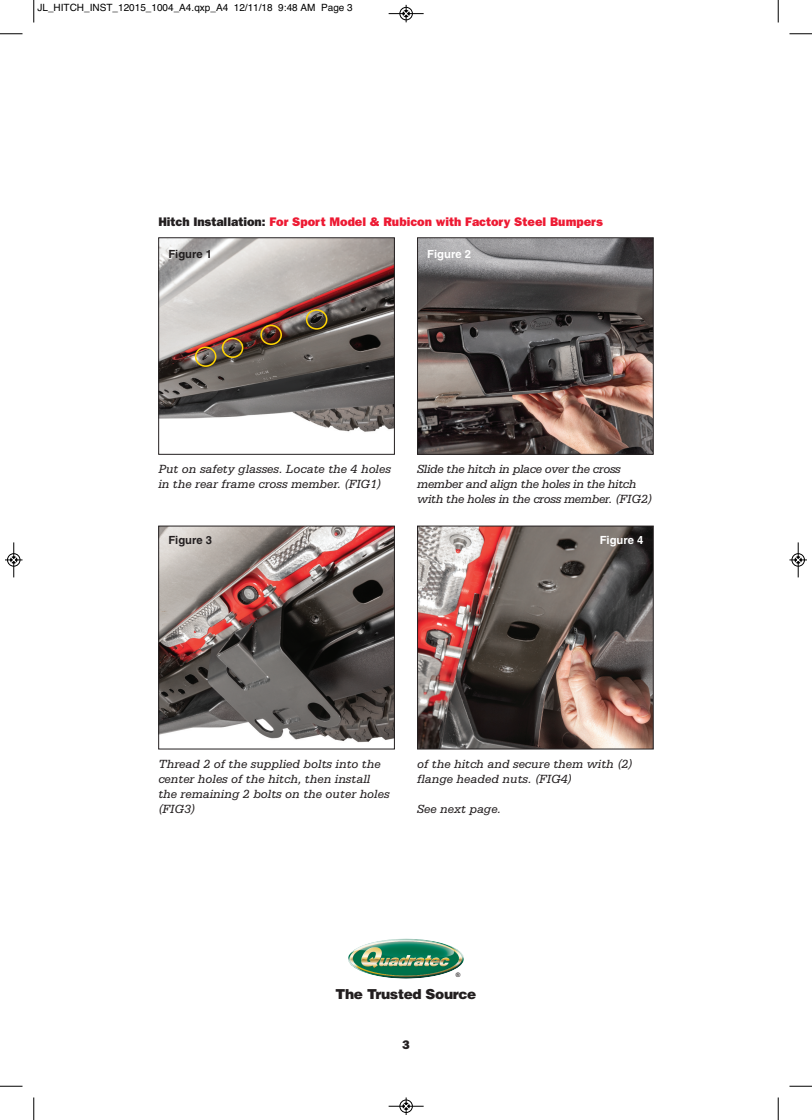
<style>
.page{position:relative;width:812px;height:1120px;background:#fff}
.page>*{position:absolute;margin:0;border:0;box-sizing:border-box;transform-origin:0 0}
.t1{font:900 13.75px "Helvetica";letter-spacing:-.025em;color:#231f20}
.t2{font:italic 12.5px/15px "Serifa LT";color:#231f20}
.t3{font:italic 12.5px/15px "Serifa LT";letter-spacing:-.025em;color:#231f20}
.t4{font:800 12.5px "New Franklin Gothic";color:#ed1a33}
.t5{font:800 12.5px "New Franklin Gothic";color:#231f20}
.t6{font:700 condensed 11.25px "Helvetica";color:#231f20}
.t7{font:700 condensed 11.25px "Helvetica";color:#fff}
.t8{font:10px "Helvetica";color:#000}
.t9{font:700 6.25px "Arial";color:#231f20}
.s1{color:#231f20}
</style>
<div class="page">
<img style="left:348px;top:939px;width:116px;height:40px">
<img style="left:160px;top:239px;width:233px;height:193px">
<div style="left:158px;top:237px;width:237px;height:218px;border:1px solid #231f20"></div>
<img style="left:419px;top:239px;width:232px;height:214px">
<div style="left:417px;top:237px;width:236px;height:218px;border:1px solid #231f20"></div>
<img style="left:160px;top:528px;width:233px;height:215px">
<div style="left:158px;top:526px;width:237px;height:223px;border:1px solid #231f20"></div>
<img style="left:419px;top:528px;width:232px;height:219px">
<div style="left:417px;top:526px;width:236px;height:223px;border:1px solid #231f20"></div>
<svg style="left:195px;top:347px;width:21px;height:20px"></svg>
<svg style="left:222px;top:338px;width:21px;height:20px"></svg>
<svg style="left:260px;top:325px;width:22px;height:20px"></svg>
<svg style="left:306px;top:309px;width:21px;height:21px"></svg>
<svg style="left:33px;top:0;width:2px;height:23px"></svg>
<svg style="left:0;top:33px;width:22px;height:2px"></svg>
<svg style="left:777px;top:0;width:2px;height:23px"></svg>
<svg style="left:789px;top:33px;width:23px;height:2px"></svg>
<svg style="left:33px;top:1097px;width:2px;height:23px"></svg>
<svg style="left:0;top:1086px;width:22px;height:1px"></svg>
<svg style="left:777px;top:1097px;width:2px;height:23px"></svg>
<svg style="left:789px;top:1086px;width:23px;height:1px"></svg>
<div style="left:399px;top:7px;width:14px;height:13px;border:1px solid #fff;border-radius:50%"></div>
<hr style="left:388px;top:13px;width:35px;height:1px;background:#000">
<div style="left:400px;top:7px;width:12px;height:13px;border:1px solid #000;border-radius:50%"></div>
<svg style="left:403px;top:5px;width:6px;height:17px"></svg>
<div style="left:399px;top:1099px;width:14px;height:14px;border:1px solid #fff;border-radius:50%"></div>
<hr style="left:388px;top:1106px;width:35px;height:1px;background:#000">
<div style="left:400px;top:1100px;width:12px;height:13px;border:1px solid #000;border-radius:50%"></div>
<svg style="left:403px;top:1097px;width:6px;height:18px"></svg>
<div style="left:7px;top:553px;width:13px;height:14px;border:1px solid #fff;border-radius:50%"></div>
<hr style="left:14px;top:542px;width:1px;height:35px;background:#000">
<div style="left:7px;top:553px;width:13px;height:13px;border:1px solid #000;border-radius:50%"></div>
<svg style="left:5px;top:557px;width:17px;height:6px"></svg>
<div style="left:791px;top:553px;width:13px;height:14px;border:1px solid #fff;border-radius:50%"></div>
<hr style="left:798px;top:542px;width:1px;height:35px;background:#000">
<div style="left:791px;top:553px;width:13px;height:13px;border:1px solid #000;border-radius:50%"></div>
<svg style="left:789px;top:557px;width:18px;height:6px"></svg>
<p class="t8" style="left:38px;top:2px;width:317px">JL_HITCH_INST_12015_1004_A4.qxp_A4 12/11/18 9:48 AM Page 3</p>
<p class="t4" style="left:158px;top:215px;width:446px"><span class="s1">Hitch Installation:</span> For Sport Model &amp; Rubicon with Factory Steel Bumpers</p>
<p class="t6" style="left:168px;top:250px;width:45px">Figure 1</p>
<p class="t7" style="left:427px;top:250px;width:45px">Figure 2</p>
<p class="t2" style="left:158px;top:461px;width:234px">Put on safety glasses. Locate the 4 holes in the rear frame cross member. (FIG1)</p>
<p class="t3" style="left:417px;top:461px;width:236px">Slide the hitch in place over the cross member and align the holes in the hitch with the holes in the cross member. (FIG2)</p>
<p class="t6" style="left:168px;top:536px;width:45px">Figure 3</p>
<p class="t7" style="left:599px;top:536px;width:45px">Figure 4</p>
<p class="t2" style="left:158px;top:756px;width:233px">Thread 2 of the supplied bolts into the center holes of the hitch, then install the remaining 2 bolts on the outer holes (FIG3)</p>
<p class="t2" style="left:417px;top:756px;width:217px">of the hitch and secure them with (2) flange headed nuts. (FIG4)</p>
<p class="t2" style="left:417px;top:801px;width:85px">See next page.</p>
<p class="t9" style="left:456px;top:971px;width:6px">®</p>
<p class="t1" style="left:335px;top:985px;width:142px">The Trusted Source</p>
<p class="t5" style="left:402px;top:1038px;width:9px">3</p>
</div>
